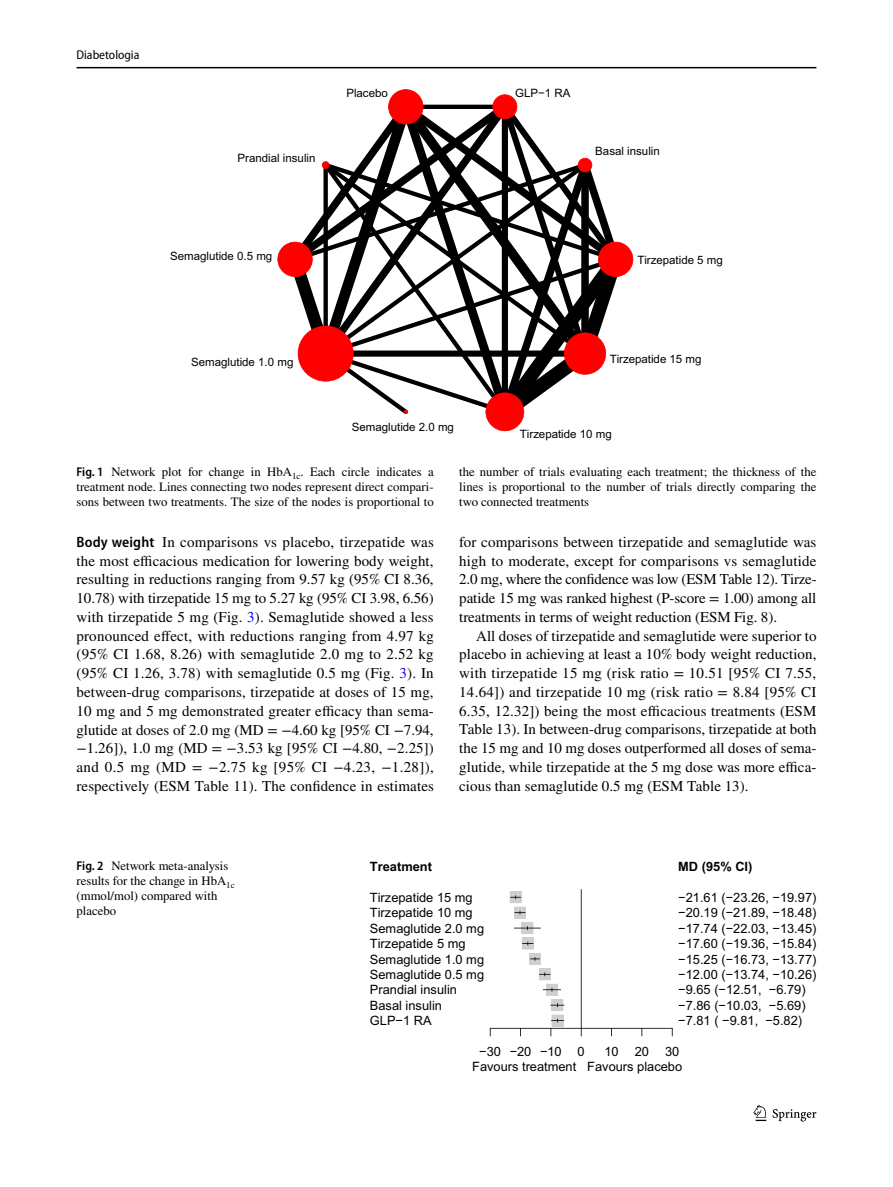
<style>
.page{position:relative;width:893px;height:1187px;background:#fff}
.page>*{position:absolute;margin:0;border:0;box-sizing:border-box;transform-origin:0 0}
.t1{font:15px/18.8px "STIX";letter-spacing:.005em;color:#000;text-align:justify}
.t2{font:12.9px/15.5px "Arial 2";color:#000}
.t3{font:700 12.9px "Arial";color:#000}
.t4{font:12.75px/15px "STIX";color:#000;text-align:justify}
.t5{font:semi-condensed 12.75px "Myriad Pro";color:#000}
.t6{font:11.55px "Arial";color:#000}
.s1{font-family:"Myriad Pro";font-weight:600;font-stretch:semi-condensed}
.s2{color:#00f}
</style>
<div class="page">
<hr style="left:77px;top:67px;width:739px;height:1px;background:#000">
<svg style="left:753px;top:1105px;width:13px;height:15px"></svg>
<svg style="left:773px;top:1109px;width:43px;height:12px"></svg>
<svg style="left:277px;top:89px;width:356px;height:342px"></svg>
<hr style="left:581px;top:889px;width:1px;height:139px;background:#000">
<hr style="left:490px;top:1027px;width:183px;height:1px;background:#000">
<svg style="left:510px;top:891px;width:54px;height:145px"></svg>
<p class="t5" style="left:77px;top:48px;width:64px">Diabetologia</p>
<p class="t6" style="left:238px;top:151px;width:79px">Prandial insulin</p>
<p class="t6" style="left:346px;top:86px;width:43px">Placebo</p>
<p class="t6" style="left:515px;top:86px;width:57px">GLP−1 RA</p>
<p class="t6" style="left:595px;top:144px;width:66px">Basal insulin</p>
<p class="t6" style="left:170px;top:249px;width:104px">Semaglutide 0.5 mg</p>
<p class="t6" style="left:191px;top:355px;width:104px">Semaglutide 1.0 mg</p>
<p class="t6" style="left:352px;top:420px;width:104px">Semaglutide 2.0 mg</p>
<p class="t6" style="left:637px;top:254px;width:87px">Tirzepatide 5 mg</p>
<p class="t6" style="left:610px;top:352px;width:93px">Tirzepatide 15 mg</p>
<p class="t6" style="left:520px;top:427px;width:93px">Tirzepatide 10 mg</p>
<p class="t4" style="left:77px;top:464px;width:359px"><span class="s1">Fig. 1</span> Network plot for change in HbA<sub>1c</sub>. Each circle indicates a treatment node. Lines connecting two nodes represent direct compari&shy;sons between two treatments. The size of the nodes is proportional to</p>
<p class="t4" style="left:459px;top:464px;width:359px">the number of trials evaluating each treatment; the thickness of the lines is proportional to the number of trials directly comparing the two connected treatments</p>
<p class="t1" style="left:77px;top:533px;width:359px"><span class="s1">Body weight</span> In comparisons vs placebo, tirzepatide was the most efficacious medication for lowering body weight, resulting in reductions ranging from 9.57 kg (95% CI 8.36, 10.78) with tirzepatide 15 mg to 5.27 kg (95% CI 3.98, 6.56) with tirzepatide 5 mg (Fig. <span class="s2">3</span>). Semaglutide showed a less pronounced effect, with reductions ranging from 4.97 kg (95% CI 1.68, 8.26) with semaglutide 2.0 mg to 2.52 kg (95% CI 1.26, 3.78) with semaglutide 0.5 mg (Fig. <span class="s2">3</span>). In between-drug comparisons, tirzepatide at doses of 15 mg, 10 mg and 5 mg demonstrated greater efficacy than sema&shy;glutide at doses of 2.0 mg (MD = −4.60 kg [95% CI −7.94, −1.26]), 1.0 mg (MD = −3.53 kg [95% CI −4.80, −2.25]) and 0.5 mg (MD = −2.75 kg [95% CI −4.23, −1.28]), respectively (ESM Table 11). The confidence in estimates</p>
<p class="t1" style="left:459px;top:533px;width:359px">for comparisons between tirzepatide and semaglutide was high to moderate, except for comparisons vs semaglutide 2.0 mg, where the confidence was low (ESM Table 12). Tirze&shy;patide 15 mg was ranked highest (P-score = 1.00) among all treatments in terms of weight reduction (ESM Fig. 8).</p>
<p class="t1" style="left:459px;top:627px;width:359px;text-indent:17px">All doses of tirzepatide and semaglutide were superior to placebo in achieving at least a 10% body weight reduction, with tirzepatide 15 mg (risk ratio = 10.51 [95% CI 7.55, 14.64]) and tirzepatide 10 mg (risk ratio = 8.84 [95% CI 6.35, 12.32]) being the most efficacious treatments (ESM Table 13). In between-drug comparisons, tirzepatide at both the 15 mg and 10 mg doses outperformed all doses of sema&shy;glutide, while tirzepatide at the 5 mg dose was more effica&shy;cious than semaglutide 0.5 mg (ESM Table 13).</p>
<p class="t4" style="left:77px;top:858px;width:160px;text-align:left"><span class="s1">Fig. 2</span> Network meta-analysis results for the change in HbA<sub>1c </sub>(mmol/mol) compared with placebo</p>
<p class="t3" style="left:370px;top:859px;width:64px">Treatment</p>
<p class="t3" style="left:678px;top:859px;width:76px">MD (95% CI)</p>
<p class="t2" style="left:678px;top:889px;width:140px">−21.61 (−23.26, −19.97) −20.19 (−21.89, −18.48) −17.74 (−22.03, −13.45) −17.60 (−19.36, −15.84) −15.25 (−16.73, −13.77) −12.00 (−13.74, −10.26) −9.65 (−12.51, −6.79) −7.86 (−10.03, −5.69) −7.81 ( −9.81, −5.82)</p>
<p class="t2" style="left:370px;top:889px;width:116px">Tirzepatide 15 mg<br>Tirzepatide 10 mg<br>Semaglutide 2.0 mg<br>Tirzepatide 5 mg<br>Semaglutide 1.0 mg<br>Semaglutide 0.5 mg<br>Prandial insulin<br>Basal insulin<br>GLP−1 RA</p>
<p class="t2" style="left:479px;top:1043px;width:107px">−30 −20 −10 0</p>
<p class="t2" style="left:604px;top:1043px;width:16px">10</p>
<p class="t2" style="left:635px;top:1043px;width:16px">20</p>
<p class="t2" style="left:472px;top:1043px;width:212px;text-align:right">30<br>Favours treatment Favours placebo</p>
</div>
